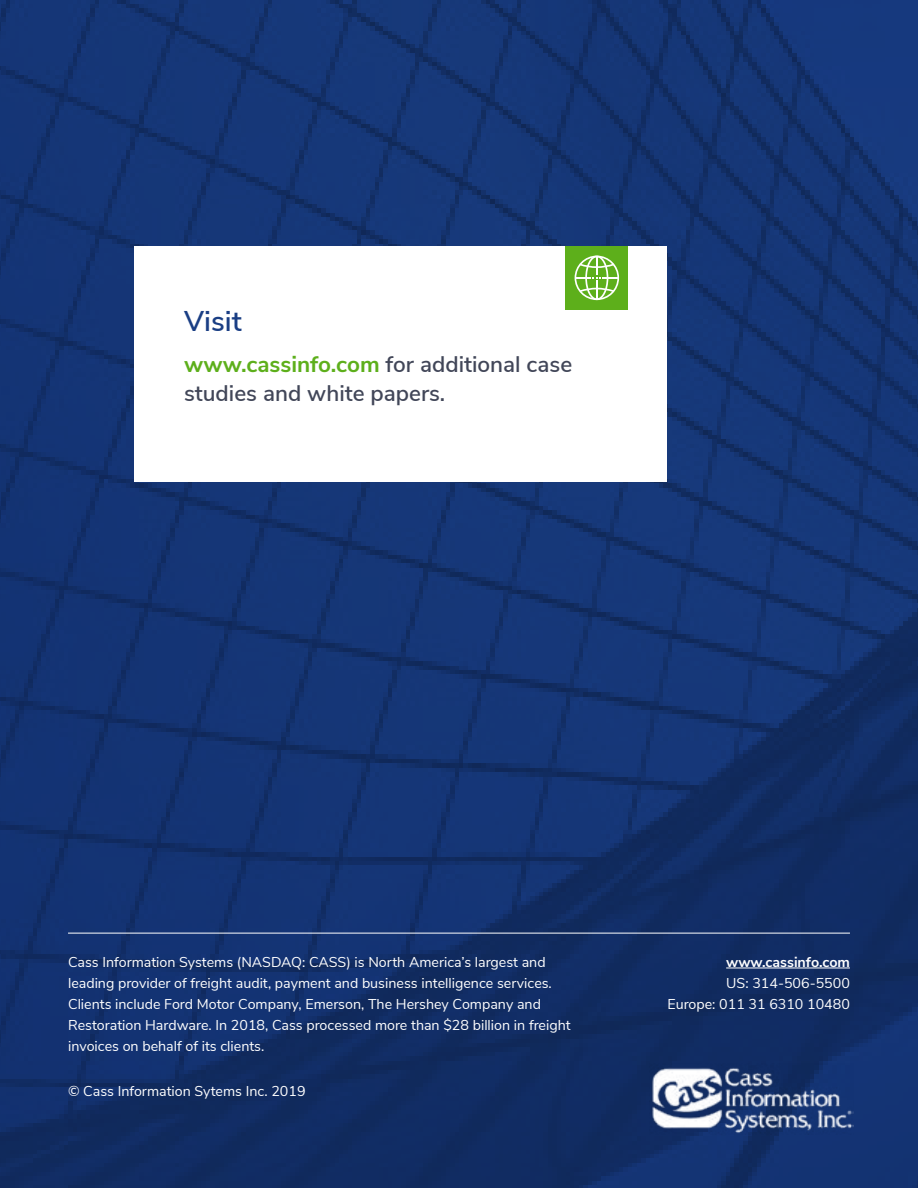
<style>
.page{position:relative;width:918px;height:1188px;background:#fff}
.page>*{position:absolute;margin:0;border:0;box-sizing:border-box;transform-origin:0 0}
.t1{font:600 28.5px "Nunito Sans";color:#1a3e84}
.t2{font:600 22.5px/28.5px "Nunito Sans";color:#414658}
.t3{font:14.25px/21px "Nunito Sans";color:#fff}
.t4{font:700 14.25px "Nunito Sans";color:#fff}
.s1{font-weight:700;color:#5daf1b}
</style>
<div class="page">
<img style="left:0;top:0;width:918px;height:1188px">
<hr style="left:68px;top:933px;width:782px;height:1px;background:#fff">
<div style="left:135px;top:246px;width:532px;height:236px;background:#fff"></div>
<hr style="left:726px;top:968px;width:124px;height:1px;background:#fff">
<div style="left:566px;top:246px;width:62px;height:64px;background:#5daf1b"></div>
<svg style="left:575px;top:256px;width:44px;height:44px"></svg>
<img style="left:649px;top:1064px;width:205px;height:70px">
<h1 class="t1" style="left:184px;top:300px;width:59px">Visit</h1>
<h2 class="t2" style="left:184px;top:349px;width:390px"><span class="s1">www.cassinfo.com</span> for additional case studies and white papers.</h2>
<p class="t3" style="left:68px;top:951px;width:504px">Cass Information Systems (NASDAQ: CASS) is North America’s largest and leading provider of freight audit, payment and business intelligence services.<br>Clients include Ford Motor Company, Emerson, The Hershey Company and Restoration Hardware. In 2018, Cass processed more than $28 billion in freight invoices on behalf of its clients.</p>
<p class="t4" style="left:726px;top:952px;width:125px">www.cassinfo.com</p>
<p class="t3" style="left:667px;top:972px;width:184px;text-align:right">US: 314-506-5500<br>Europe: 011 31 6310 10480</p>
<p class="t3" style="left:68px;top:1079px;width:239px">© Cass Information Sytems Inc. 2019</p>
</div>
